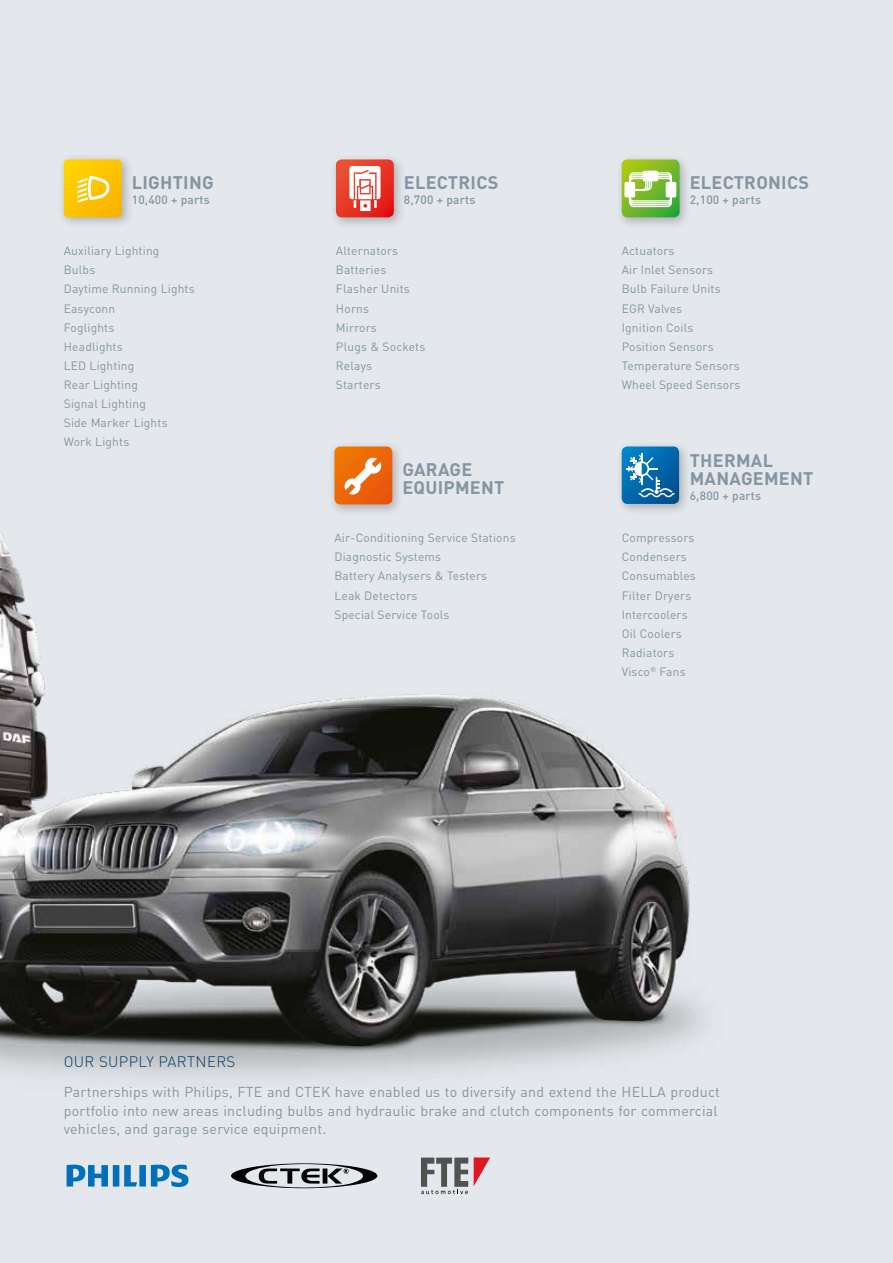
<style>
.page{position:relative;width:893px;height:1263px;background:#e4e8ec}
.page>*{position:absolute;margin:0;border:0;box-sizing:border-box;transform-origin:0 0}
.t1{font:700 18px/18px "DIN";letter-spacing:.015em;color:#8495a2}
.t2{font:300 15px "DIN";letter-spacing:.025em;color:#003c6c}
.t3{font:14.25px/18.5px "DIN";letter-spacing:.015em;color:#8495a2}
.t4{font:12px/19.2px "DIN";letter-spacing:.015em;color:#8495a2}
.t5{font:500 12px "DIN";letter-spacing:.015em;color:#8495a2}
</style>
<div class="page">
<div style="left:615px;top:154px;width:77px;height:76px;background:#000;opacity:.25"></div>
<svg style="left:622px;top:159px;width:58px;height:58px;background:#8ec451"></svg>
<div style="left:624px;top:182px;width:11px;height:15px;background:#fff;border-radius:2px"></div>
<div style="left:666px;top:182px;width:10px;height:15px;background:#fff;border-radius:2px"></div>
<div style="left:643px;top:171px;width:15px;height:10px;background:#fff;border-radius:2px"></div>
<div style="left:330px;top:154px;width:76px;height:76px;background:#000;opacity:.25"></div>
<svg style="left:336px;top:159px;width:58px;height:58px;background:#ec7065"></svg>
<div style="left:615px;top:441px;width:76px;height:75px;background:#000;opacity:.25"></div>
<svg style="left:622px;top:446px;width:57px;height:58px;background:#267eb7"></svg>
<div style="left:58px;top:153px;width:76px;height:76px;background:#000;opacity:.25"></div>
<svg style="left:64px;top:159px;width:58px;height:58px;background:#fcc91a"></svg>
<div style="left:328px;top:441px;width:76px;height:76px;background:#000;opacity:.25"></div>
<svg style="left:334px;top:446px;width:58px;height:58px;background:#ed7c2b"></svg>
<svg style="left:474px;top:1157px;width:16px;height:29px"></svg>
<svg style="left:421px;top:1157px;width:47px;height:37px"></svg>
<svg style="left:67px;top:1164px;width:122px;height:23px"></svg>
<svg style="left:231px;top:1163px;width:146px;height:25px"></svg>
<img style="left:0;top:533px;width:37px;height:101px">
<img style="left:0;top:634px;width:705px;height:443px">
<h1 class="t1" style="left:132px;top:172px;width:83px">LIGHTING</h1>
<p class="t5" style="left:132px;top:192px;width:80px">10,400 + parts</p>
<p class="t4" style="left:64px;top:241px;width:132px">Auxiliary Lighting<br>Bulbs<br>Daytime Running Lights<br>Easyconn<br>Foglights<br>Headlights<br>LED Lighting<br>Rear Lighting<br>Signal Lighting<br>Side Marker Lights<br>Work Lights</p>
<h1 class="t1" style="left:404px;top:172px;width:96px">ELECTRICS</h1>
<p class="t5" style="left:404px;top:192px;width:73px">8,700 + parts</p>
<p class="t4" style="left:336px;top:241px;width:91px">Alternators<br>Batteries<br>Flasher Units<br>Horns<br>Mirrors<br>Plugs &amp; Sockets<br>Relays<br>Starters</p>
<h1 class="t1" style="left:402px;top:460px;width:104px">GARAGE<br>EQUIPMENT</h1>
<p class="t4" style="left:334px;top:528px;width:183px">Air-Conditioning Service Stations<br>Diagnostic Systems<br>Battery Analysers &amp; Testers<br>Leak Detectors<br>Special Service Tools</p>
<h1 class="t1" style="left:690px;top:172px;width:121px">ELECTRONICS</h1>
<p class="t5" style="left:690px;top:192px;width:73px">2,100 + parts</p>
<p class="t4" style="left:622px;top:241px;width:120px">Actuators<br>Air Inlet Sensors<br>Bulb Failure Units<br>EGR Valves<br>Ignition Coils<br>Position Sensors<br>Temperature Sensors<br>Wheel Speed Sensors</p>
<h1 class="t1" style="left:690px;top:450px;width:125px">THERMAL<br>MANAGEMENT</h1>
<p class="t5" style="left:690px;top:488px;width:73px">6,800 + parts</p>
<p class="t4" style="left:622px;top:528px;width:76px">Compressors<br>Condensers<br>Consumables<br>Filter Dryers<br>Intercoolers<br>Oil Coolers<br>Radiators<br>Visco<sup>®</sup> Fans</p>
<p class="t2" style="left:64px;top:1052px;width:173px">OUR SUPPLY PARTN ERS</p>
<p class="t3" style="left:64px;top:1082px;width:658px">Partnerships with Philips, FTE and CTEK have enabled us to diversify and extend the HELLA product portfolio into new areas including bulbs and hydraulic brake and clutch components for commercial vehicles, and garage service equipment.</p>
</div>
